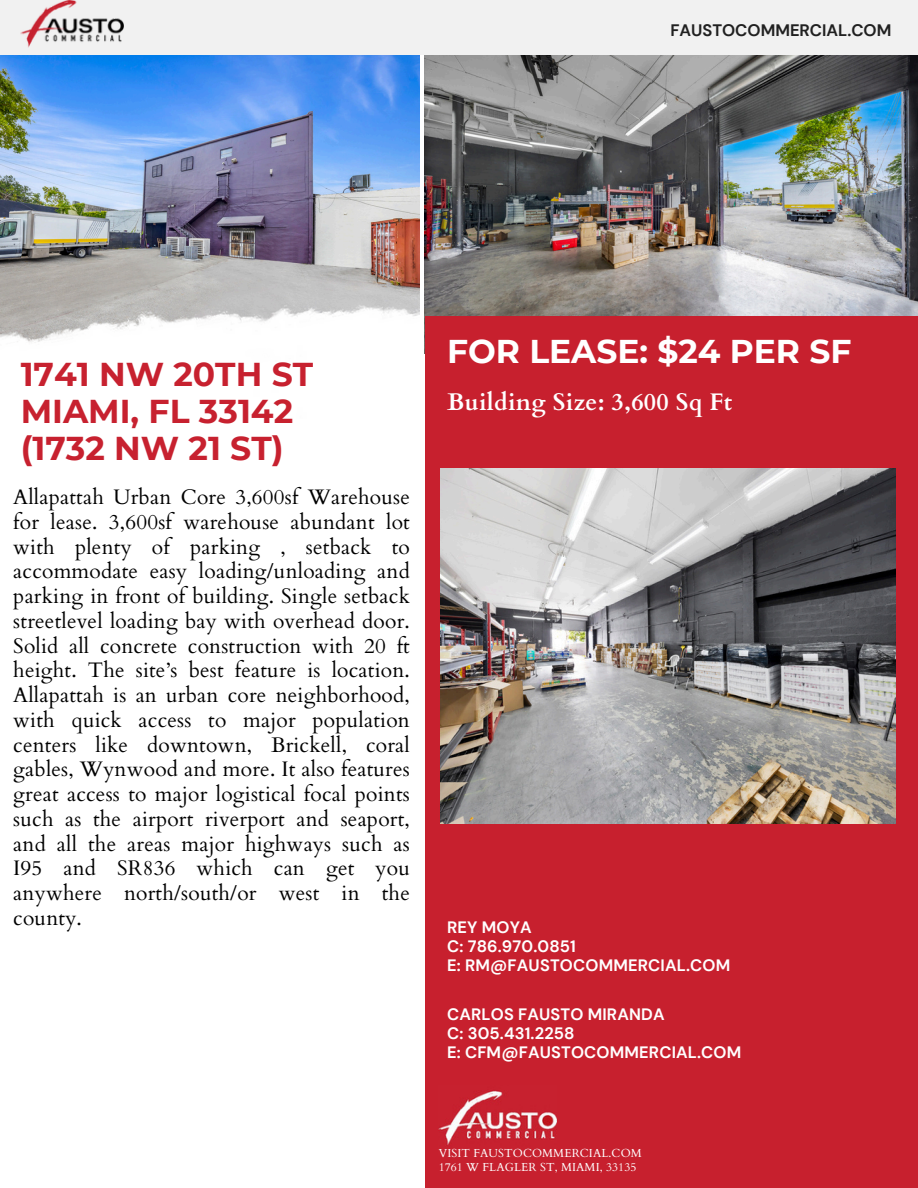
<style>
.page{position:relative;width:918px;height:1188px;background:#fff}
.page>*{position:absolute;margin:0;border:0;box-sizing:border-box;transform-origin:0 0}
.t1{font:700 33px/37.2px "Montserrat";color:#c7212f}
.t2{font:700 32.85px "Montserrat";color:#fff}
.t3{font:700 24px "Cardo";letter-spacing:.01em;color:#fff}
.t4{font:21px/24.8px "Cardo";letter-spacing:.01em;color:#000;text-align:justify}
.t5{font:700 16.65px "DM Sans";color:#202020}
.t6{font:700 16.5px/19.2px "DM Sans";letter-spacing:.01em;color:#fff}
.t7{font:11.7px/13.6px "Cardo";letter-spacing:.01em;color:#fff}
</style>
<div class="page">
<img style="left:425px;top:55px;width:493px;height:262px">
<div style="left:425px;top:317px;width:493px;height:871px;background:#c7202e"></div>
<img style="left:0;top:55px;width:419px;height:244px">
<div style="left:0;top:0;width:918px;height:55px;background:#f1f1f1"></div>
<img style="left:21px;top:0;width:102px;height:47px">
<img style="left:439px;top:1090px;width:118px;height:55px">
<img style="left:0;top:299px;width:419px;height:43px">
<img style="left:441px;top:469px;width:454px;height:354px">
<p class="t5" style="left:670px;top:19px;width:223px">FAUSTOCOMMERCIAL.COM</p>
<h1 class="t1" style="left:21px;top:355px;width:294px">1741 NW 20TH ST<br>MIAMI, FL 33142 (1732 NW 21 ST)</h1>
<h4 class="t4" style="left:13px;top:485px;width:398px">Allapattah Urban Core 3,600sf Warehouse for lease. 3,600sf warehouse abundant lot with plenty of parking , setback to accommodate easy loading/unloading and parking in front of building. Single setback streetlevel loading bay with overhead door.<br>Solid all concrete construction with 20 ft height. The site’s best feature is location.<br>Allapattah is an urban core neighborhood, with quick access to major population centers like downtown, Brickell, coral gables, Wynwood and more. It also features great access to major logistical focal points such as the airport riverport and seaport, and all the areas major highways such as I95 and SR836 which can get you anywhere north/south/or west in the county.</h4>
<h2 class="t2" style="left:447px;top:331px;width:406px">FOR LEASE: $24 PER SF</h2>
<p class="t3" style="left:447px;top:387px;width:287px">Building Size: 3,600 Sq Ft</p>
<h3 class="t6" style="left:447px;top:918px;width:285px">REY MOYA<br>C: 786.970.0851<br>E: RM@FAUSTOCOMMERCIAL.COM</h3>
<p class="t6" style="left:447px;top:1004px;width:296px">CARLOS FAUSTO MIRANDA<br>C: 305.431.2258<br>E: CFM@FAUSTOCOMMERCIAL.COM</p>
<h4 class="t7" style="left:439px;top:1147px;width:205px">VISIT FAUSTOCOMMERCIAL.COM<br>1761 W FLAGLER ST, MIAMI, 33135</h4>
</div>
